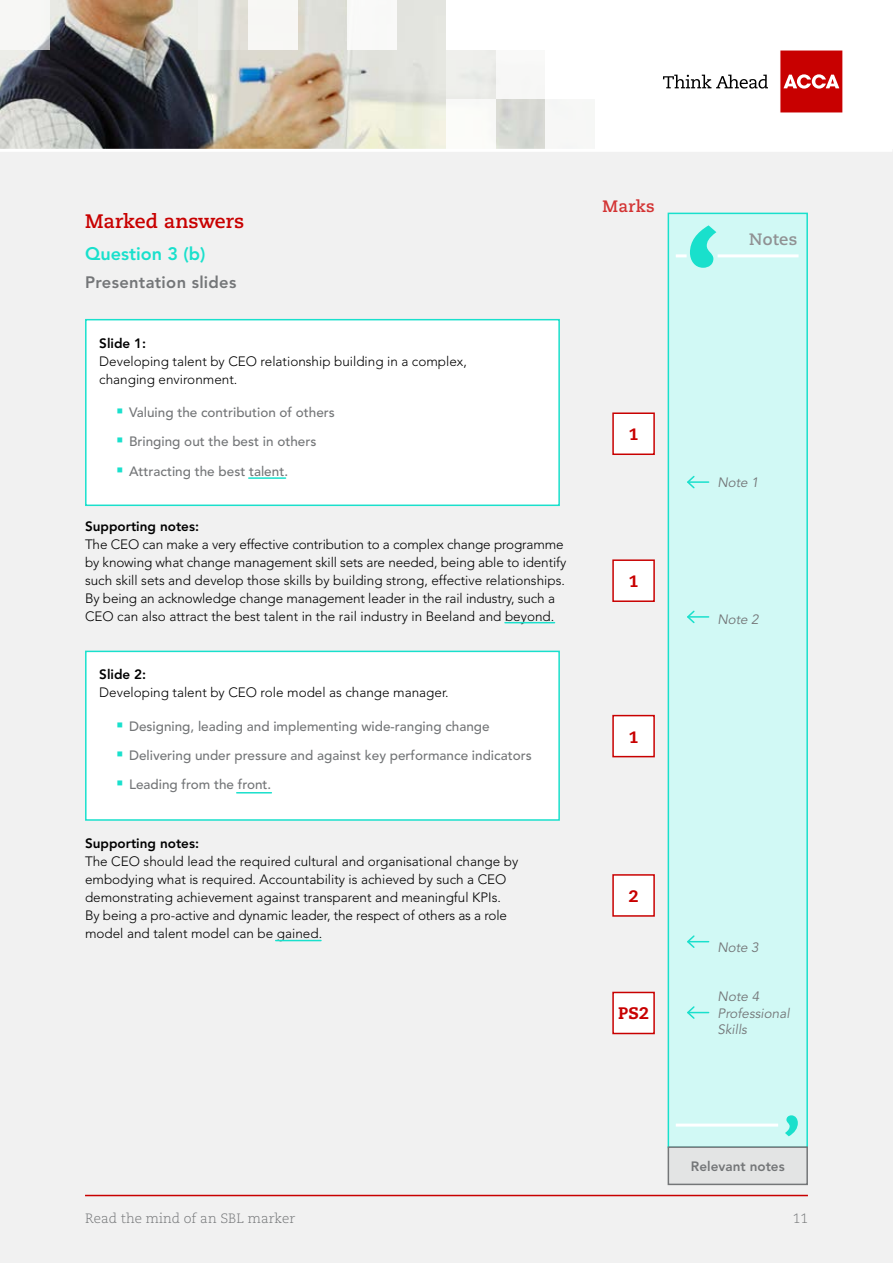
<style>
.page{position:relative;width:893px;height:1263px;background:#fff}
.page>*{position:absolute;margin:0;border:0;box-sizing:border-box;transform-origin:0 0}
.t1{font:700 19.5px "Caecilia";color:#c80000}
.t2{font:800 18px "Avenir LT Std";color:#19e0cc}
.t3{font:800 16.65px "Caecilia";color:#c80000}
.t4{font:800 16.5px "Avenir LT Std";letter-spacing:.02em;color:#747678}
.t5{font:700 16.5px "Caecilia";letter-spacing:.02em;color:#909193}
.t6{font:700 16.5px "Caecilia";letter-spacing:.02em;color:#d33333}
.t7{font:800 16.5px "Caecilia";color:#c80000}
.t8{font:300 13.5px/18px "Avenir LT Std";color:#000}
.t9{font:500 13.5px "Avenir LT Std";color:#747678}
.t10{font:800 13.5px "Avenir LT Std";color:#000}
.t11{font:italic 13.5px/16.5px "Avenir LT Std";color:#747678}
.t12{font:300 13.5px "Caecilia";color:#747678}
.t13{font:800 13.5px "Avenir LT Std";color:#747678}
.s1{color:#19e0cc}
</style>
<div class="page">
<div style="left:0;top:0;width:892px;height:1263px;background:#f1f1f1"></div>
<div style="left:0;top:0;width:50px;height:50px;background:#f7f7f5"></div>
<svg style="left:149px;top:0;width:49px;height:50px;fill:#e8e9e3"></svg>
<svg style="left:50px;top:0;width:49px;height:50px;background:#978a80"></svg>
<svg style="left:211px;top:0;width:37px;height:50px;fill:#e1ded7"></svg>
<div style="left:248px;top:0;width:50px;height:50px;background:#f7f7f4"></div>
<div style="left:298px;top:0;width:49px;height:50px;background:linear-gradient(to right,#deddd4,#ddded9)"></div>
<div style="left:347px;top:0;width:50px;height:50px;background:#f9f9f8"></div>
<div style="left:397px;top:0;width:49px;height:50px;background:#e3e4df"></div>
<div style="left:446px;top:0;width:50px;height:50px;background:#fff"></div>
<div style="left:496px;top:0;width:50px;height:50px;background:#fff"></div>
<div style="left:595px;top:0;width:50px;height:50px;background:#fff"></div>
<div style="left:546px;top:0;width:49px;height:50px;background:#fff"></div>
<div style="left:645px;top:0;width:49px;height:50px;background:#fff"></div>
<div style="left:744px;top:0;width:50px;height:50px;background:#fff"></div>
<div style="left:694px;top:0;width:50px;height:50px;background:#fff"></div>
<div style="left:794px;top:0;width:49px;height:50px;background:#fff"></div>
<div style="left:843px;top:0;width:50px;height:50px;background:#fff"></div>
<svg style="left:99px;top:50px;width:50px;height:49px;background:#505255"></svg>
<svg style="left:99px;top:0;width:50px;height:50px;background:#aa8360"></svg>
<svg style="left:0;top:50px;width:50px;height:49px"></svg>
<svg style="left:149px;top:50px;width:49px;height:49px;background:#464a52"></svg>
<div style="left:50px;top:50px;width:49px;height:49px;background:linear-gradient(to right,#1e1d24,#111015)"></div>
<svg style="left:198px;top:50px;width:50px;height:49px"></svg>
<svg style="left:248px;top:50px;width:50px;height:49px;background:#c2bfb7"></svg>
<svg style="left:298px;top:50px;width:49px;height:49px;background:#c6a789"></svg>
<div style="left:347px;top:50px;width:50px;height:49px;background:linear-gradient(to right,#d9dbd6,#e0e0da)"></div>
<div style="left:397px;top:50px;width:49px;height:49px;background:#e3e4de"></div>
<div style="left:446px;top:50px;width:50px;height:49px;background:#eeeeeb"></div>
<div style="left:496px;top:50px;width:50px;height:49px;background:#f7f7f6"></div>
<div style="left:595px;top:50px;width:50px;height:49px;background:#fff"></div>
<div style="left:546px;top:50px;width:49px;height:49px;background:#fff"></div>
<div style="left:645px;top:50px;width:49px;height:49px;background:#fff"></div>
<div style="left:744px;top:50px;width:50px;height:49px;background:#fff"></div>
<div style="left:694px;top:50px;width:50px;height:49px;background:#fff"></div>
<div style="left:843px;top:50px;width:50px;height:49px;background:#fff"></div>
<svg style="left:99px;top:99px;width:50px;height:50px;background:#15171d"></svg>
<svg style="left:0;top:99px;width:50px;height:50px;background:#cfd0cc"></svg>
<svg style="left:149px;top:99px;width:49px;height:50px;background:#20222e"></svg>
<svg style="left:50px;top:99px;width:49px;height:50px;background:#868988"></svg>
<svg style="left:198px;top:99px;width:50px;height:50px;background:#a39d90"></svg>
<svg style="left:248px;top:99px;width:50px;height:50px;background:#caad86"></svg>
<svg style="left:298px;top:99px;width:49px;height:50px;background:#c5ab8c"></svg>
<svg style="left:347px;top:99px;width:50px;height:50px;background:#ebebd8"></svg>
<div style="left:397px;top:99px;width:49px;height:50px;background:linear-gradient(to bottom,#e6e8da,#f0f2de)"></div>
<div style="left:446px;top:99px;width:50px;height:50px;background:#fff"></div>
<div style="left:496px;top:99px;width:50px;height:50px;background:#d6d8d3"></div>
<div style="left:595px;top:99px;width:50px;height:50px;background:#fff"></div>
<div style="left:546px;top:99px;width:49px;height:50px;background:#f7f7f6"></div>
<div style="left:645px;top:99px;width:49px;height:50px;background:#fff"></div>
<div style="left:744px;top:99px;width:50px;height:50px;background:#fff"></div>
<div style="left:694px;top:99px;width:50px;height:50px;background:#fff"></div>
<div style="left:794px;top:99px;width:49px;height:50px;background:#fff"></div>
<div style="left:843px;top:99px;width:50px;height:50px;background:#fff"></div>
<svg style="left:780px;top:50px;width:63px;height:63px;background:#cf2121"></svg>
<svg style="left:663px;top:75px;width:105px;height:14px"></svg>
<hr style="left:85px;top:1195px;width:723px;height:1px;background:#c80000">
<div style="left:668px;top:213px;width:140px;height:935px;background:#d1f9f5;border:2px solid #19e0cc"></div>
<svg style="left:785px;top:1115px;width:13px;height:21px"></svg>
<hr style="left:718px;top:254px;width:81px;height:3px;background:#fff">
<hr style="left:0;top:149px;width:892px;height:3px;background:#fff">
<hr style="left:676px;top:1123px;width:102px;height:3px;background:#fff">
<svg style="left:676px;top:225px;width:40px;height:43px"></svg>
<div style="left:86px;top:320px;width:473px;height:185px;background:#fff"></div>
<div style="left:85px;top:319px;width:475px;height:187px;border:2px solid #19e0cc"></div>
<div style="left:86px;top:651px;width:473px;height:169px;background:#fff"></div>
<div style="left:85px;top:651px;width:475px;height:170px;border:2px solid #19e0cc"></div>
<div style="left:613px;top:716px;width:41px;height:41px;background:#fff"></div>
<div style="left:612px;top:715px;width:43px;height:42px;border:2px solid #c80000"></div>
<div style="left:613px;top:875px;width:41px;height:41px;background:#fff"></div>
<div style="left:612px;top:874px;width:43px;height:43px;border:2px solid #c80000"></div>
<div style="left:613px;top:992px;width:41px;height:41px;background:#fff"></div>
<div style="left:612px;top:992px;width:43px;height:42px;border:2px solid #c80000"></div>
<div style="left:613px;top:413px;width:41px;height:41px;background:#fff"></div>
<div style="left:612px;top:412px;width:43px;height:43px;border:2px solid #c80000"></div>
<div style="left:613px;top:560px;width:41px;height:41px;background:#fff"></div>
<div style="left:612px;top:559px;width:43px;height:43px;border:2px solid #c80000"></div>
<div style="left:668px;top:1147px;width:139px;height:37px;background:#e3e4e4"></div>
<div style="left:668px;top:1146px;width:140px;height:39px;border:2px solid #747678"></div>
<hr style="left:249px;top:477px;width:37px;height:2px;background:#19e0cc">
<hr style="left:237px;top:792px;width:34px;height:1px;background:#19e0cc">
<hr style="left:276px;top:940px;width:45px;height:1px;background:#19e0cc">
<hr style="left:505px;top:622px;width:49px;height:1px;background:#19e0cc">
<hr style="left:688px;top:481px;width:21px;height:2px;background:#19e0cc">
<svg style="left:687px;top:475px;width:9px;height:14px"></svg>
<svg style="left:687px;top:935px;width:22px;height:13px"></svg>
<hr style="left:688px;top:616px;width:21px;height:2px;background:#19e0cc">
<svg style="left:687px;top:610px;width:9px;height:14px"></svg>
<svg style="left:687px;top:1006px;width:22px;height:13px"></svg>
<h1 class="t1" style="left:85px;top:209px;width:161px">Marked answers</h1>
<h2 class="t2" style="left:85px;top:243px;width:122px">Question 3 (b)</h2>
<p class="t4" style="left:85px;top:272px;width:153px">Presentation slides</p>
<p class="t10" style="left:99px;top:335px;width:49px">Slide 1:</p>
<p class="t8" style="left:99px;top:352px;width:369px">Developing talent by CEO relationship building in a complex, changing environment.</p>
<p class="t9" style="left:116px;top:405px;width:220px"><span class="s1">▪</span> Valuing the contribution of others</p>
<p class="t9" style="left:116px;top:434px;width:202px"><span class="s1">▪</span> Bringing out the best in others</p>
<p class="t9" style="left:116px;top:463px;width:173px"><span class="s1">▪</span> Attracting the best talent.</p>
<p class="t10" style="left:85px;top:518px;width:115px">Supporting notes:</p>
<p class="t8" style="left:85px;top:535px;width:483px">The CEO can make a very effective contribution to a complex change programme by knowing what change management skill sets are needed, being able to identify such skill sets and develop those skills by building strong, effective relationships.<br>By being an acknowledge change management leader in the rail industry, such a CEO can also attract the best talent in the rail industry in Beeland and beyond.</p>
<p class="t10" style="left:99px;top:667px;width:49px">Slide 2:</p>
<p class="t8" style="left:99px;top:684px;width:351px">Developing talent by CEO role model as change manager.</p>
<p class="t9" style="left:116px;top:718px;width:375px"><span class="s1">▪</span> Designing, leading and implementing wide-ranging change</p>
<p class="t9" style="left:116px;top:748px;width:417px"><span class="s1">▪</span> Delivering under pressure and against key performance indicators</p>
<p class="t9" style="left:116px;top:777px;width:157px"><span class="s1">▪</span> Leading from the front.</p>
<p class="t10" style="left:85px;top:835px;width:115px">Supporting notes:</p>
<p class="t8" style="left:85px;top:852px;width:435px">The CEO should lead the required cultural and organisational change by embodying what is required. Accountability is achieved by such a CEO demonstrating achievement against transparent and meaningful KPIs.<br>By being a pro-active and dynamic leader, the respect of others as a role model and talent model can be gained.</p>
<p class="t6" style="left:602px;top:197px;width:54px">Marks</p>
<p class="t7" style="left:629px;top:424px;width:11px">1</p>
<p class="t7" style="left:629px;top:571px;width:11px">1</p>
<p class="t7" style="left:629px;top:726px;width:11px">1</p>
<p class="t7" style="left:629px;top:886px;width:11px">2</p>
<p class="t3" style="left:618px;top:1003px;width:32px">PS2</p>
<p class="t5" style="left:749px;top:229px;width:50px">Notes</p>
<p class="t11" style="left:718px;top:475px;width:43px">Note 1</p>
<p class="t11" style="left:718px;top:611px;width:43px">Note 2</p>
<p class="t11" style="left:718px;top:940px;width:43px">Note 3</p>
<p class="t11" style="left:718px;top:989px;width:73px">Note 4<br>Professional<br>Skills</p>
<p class="t13" style="left:691px;top:1158px;width:95px">Relevant notes</p>
<p class="t12" style="left:85px;top:1210px;width:212px">Read the mind of an SBL marker</p>
<p class="t12" style="left:793px;top:1210px;width:17px">11</p>
</div>
